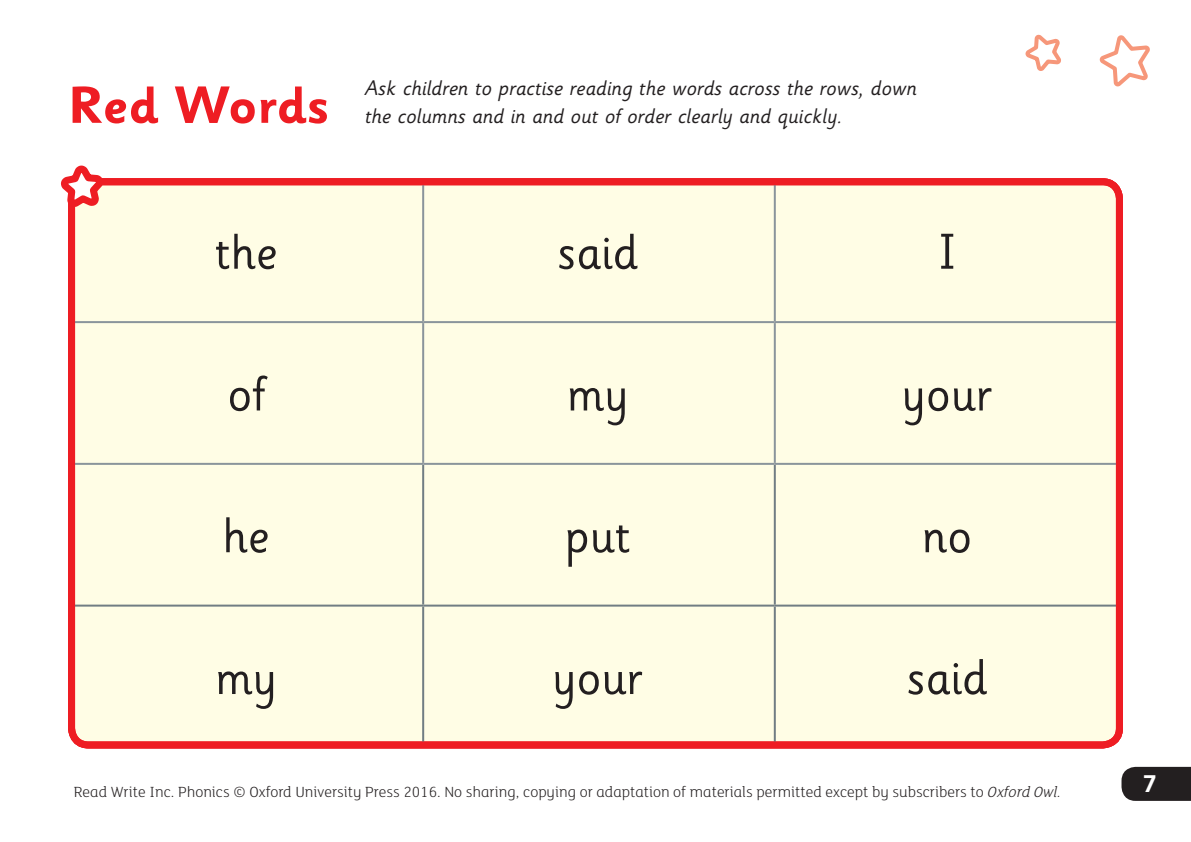
<style>
.page{position:relative;width:1191px;height:842px;background:#fff}
.page>*{position:absolute;margin:0;border:0;box-sizing:border-box;transform-origin:0 0}
.t1{font:700 52px "Sassoon Infant Std";color:#ee1d23}
.t2{font:50px "Sassoon Infant Std";color:#231f20}
.t3{font:700 24px "Sassoon Infant Std";color:#fff}
.t4{font:italic 21px "Sassoon Infant Std";color:#231f20}
.MAIN_BULLET{font:300 16px "FS Lola Primary";color:#231f20}
.s1{font-style:italic}
</style>
<div class="page">
<svg style="left:1121px;top:767px;width:70px;height:34px;background:#2c2829"></svg>
<div style="left:72px;top:182px;width:1047px;height:563px;background:#fffde5;border-radius:17px"></div>
<svg style="left:1025px;top:34px;width:36px;height:37px"></svg>
<svg style="left:1099px;top:35px;width:51px;height:159px"></svg>
<hr style="left:422px;top:465px;width:2px;height:140px;background:#717d83">
<hr style="left:774px;top:465px;width:2px;height:140px;background:#717d83">
<hr style="left:422px;top:607px;width:2px;height:140px;background:#717d83">
<hr style="left:774px;top:607px;width:2px;height:140px;background:#717d83">
<hr style="left:72px;top:605px;width:351px;height:2px;background:#717d83">
<hr style="left:423px;top:605px;width:352px;height:2px;background:#717d83">
<hr style="left:775px;top:605px;width:347px;height:2px;background:#717d83">
<hr style="left:422px;top:180px;width:2px;height:141px;background:#8a949b">
<hr style="left:774px;top:180px;width:2px;height:141px;background:#8a949b">
<hr style="left:72px;top:321px;width:351px;height:2px;background:#8a949b">
<hr style="left:423px;top:321px;width:352px;height:2px;background:#8a949b">
<hr style="left:422px;top:323px;width:2px;height:140px;background:#8a949b">
<hr style="left:775px;top:321px;width:347px;height:2px;background:#8a949b">
<hr style="left:774px;top:323px;width:2px;height:140px;background:#8a949b">
<hr style="left:72px;top:463px;width:351px;height:2px;background:#8a949b">
<hr style="left:423px;top:463px;width:352px;height:2px;background:#8a949b">
<hr style="left:775px;top:463px;width:347px;height:2px;background:#8a949b">
<div style="left:68px;top:178px;width:1055px;height:570px;border:7px solid #ee1d23;border-radius:17px"></div>
<svg style="left:60px;top:165px;width:49px;height:48px"></svg>
<p class="t1" style="left:68px;top:73px;width:263px">Red Words</p>
<p class="t4" style="left:364px;top:76px;width:558px">Ask children to practise reading the words across the rows, down</p>
<p class="t4" style="left:364px;top:104px;width:484px">the columns and in and out of order clearly and quickly.</p>
<p class="t2" style="left:215px;top:221px;width:64px">the</p>
<p class="t2" style="left:557px;top:221px;width:82px">said</p>
<p class="t2" style="left:939px;top:221px;width:16px">I</p>
<p class="t2" style="left:227px;top:363px;width:39px">of</p>
<p class="t2" style="left:567px;top:363px;width:63px">my</p>
<p class="t2" style="left:901px;top:363px;width:93px">your</p>
<p class="t2" style="left:223px;top:505px;width:48px">he</p>
<p class="t2" style="left:565px;top:505px;width:68px">put</p>
<p class="t2" style="left:922px;top:505px;width:51px">no</p>
<p class="t2" style="left:215px;top:647px;width:63px">my</p>
<p class="t2" style="left:552px;top:647px;width:93px">your</p>
<p class="t2" style="left:906px;top:647px;width:82px">said</p>
<p class="MAIN_BULLET" style="left:74px;top:782px;width:988px">Read Write Inc. Phonics © Oxford University Press 2016. No sharing, copying or adaptation of materials permitted except by subscribers to <span class="s1">Oxford Owl.</span></p>
<p class="t3" style="left:1143px;top:769px;width:15px">7</p>
</div>
